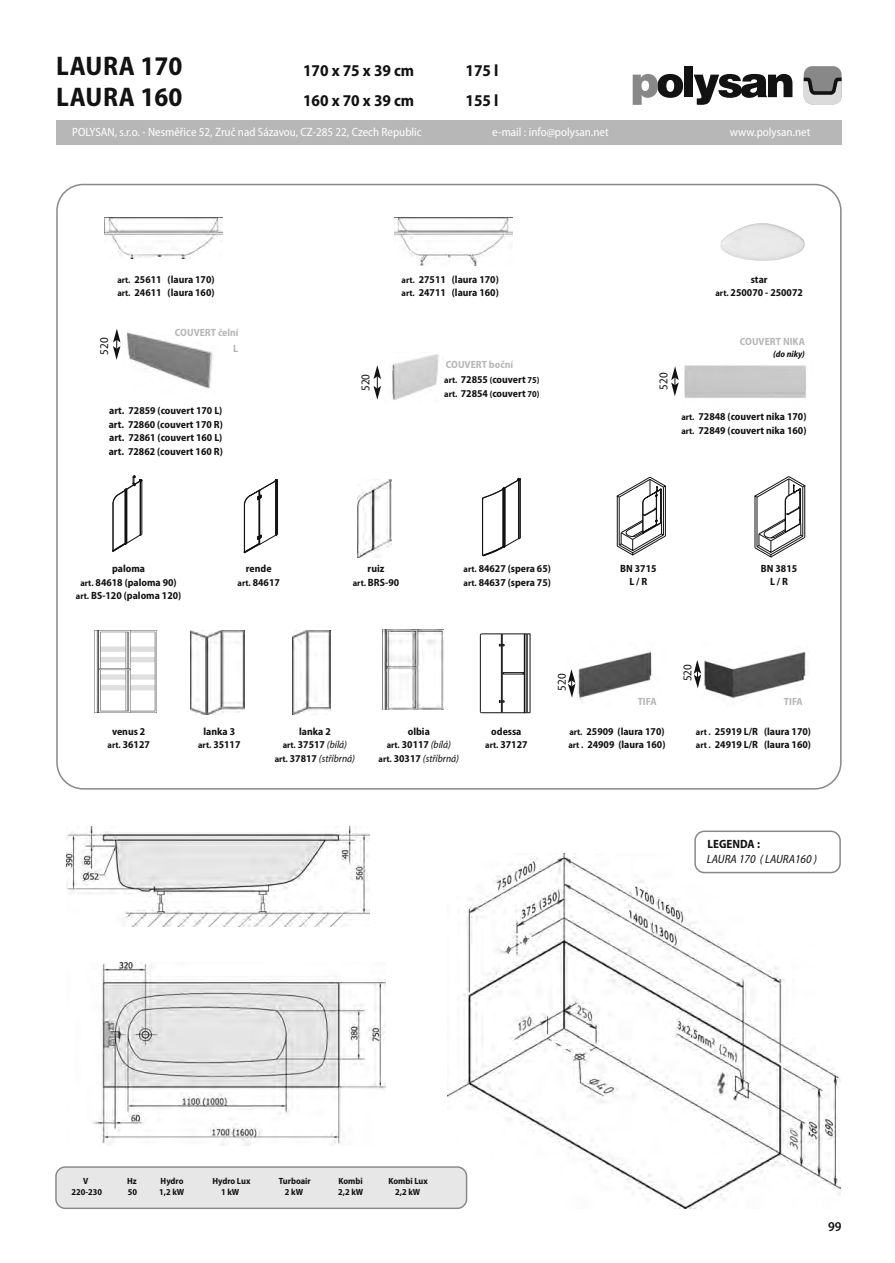
<style>
.page{position:relative;width:895px;height:1263px;background:#fff}
.page>*{position:absolute;margin:0;border:0;box-sizing:border-box;transform-origin:0 0}
.t1{font:700 semi-condensed 27px/31.3px "Myriad Pro";letter-spacing:.01em;color:#121212}
.t2{font:700 semi-condensed 16.5px "Myriad Pro";color:#121212}
.t3{font:600 semi-condensed 13.5px "Myriad Pro";color:#121212}
.t4{font:semi-condensed 12px "Myriad Pro";color:#fff}
.t5{font:italic semi-condensed 12px "Myriad Pro";color:#121212}
.t6{font:semi-condensed 12px "Myriad Pro";color:#121212}
.t7{font:700 semi-condensed 12px "Myriad Pro";color:#121212}
.t8{font:700 semi-condensed 10.5px/13.5px "Myriad Pro";color:#121212;text-align:center}
.t9{font:700 semi-condensed 10.5px/15.5px "Myriad Pro";color:#b7b7b7}
.t10{font:italic semi-condensed 10.5px/13.5px "Myriad Pro";color:#121212;text-align:center}
.t11{font:700 semi-condensed 9px "Myriad Pro";color:#121212}
.t12{font:italic 700 semi-condensed 9px "Myriad Pro";color:#121212}
.s1{font-size:9px}
.s2{font-size:9px;color:#121212}
.s3{color:#121212}
.s4{font-weight:400;font-style:italic}
.s5{font-weight:700;font-style:normal}
.s6{font-weight:700;font-style:normal;font-size:9px}
</style>
<div class="page">
<svg style="left:56px;top:184px;width:785px;height:605px"></svg>
<img style="left:66px;top:826px;width:303px;height:100px">
<img style="left:447px;top:853px;width:393px;height:355px">
<div style="left:684px;top:66px;width:9px;height:31px;background:#121212"></div>
<svg style="left:693px;top:74px;width:99px;height:31px"></svg>
<div style="left:803px;top:66px;width:38px;height:38px;background:#888;border-radius:8px"></div>
<svg style="left:803px;top:76px;width:38px;height:28px"></svg>
<svg style="left:632px;top:74px;width:51px;height:31px"></svg>
<div style="left:56px;top:121px;width:785px;height:24px;background:#b7b7b7"></div>
<img style="left:104px;top:217px;width:118px;height:41px">
<img style="left:394px;top:217px;width:118px;height:48px">
<img style="left:720px;top:223px;width:84px;height:38px">
<svg style="left:55px;top:1166px;width:412px;height:43px;background:#e0e0e0"></svg>
<svg style="left:694px;top:830px;width:146px;height:43px"></svg>
<img style="left:92px;top:963px;width:293px;height:182px">
<div style="left:97px;top:475px;width:60px;height:78px;background:#fff"></div>
<svg style="left:112px;top:475px;width:31px;height:77px"></svg>
<div style="left:237px;top:472px;width:49px;height:85px;background:#fff"></div>
<svg style="left:244px;top:479px;width:34px;height:74px"></svg>
<div style="left:602px;top:477px;width:78px;height:78px;background:#fff"></div>
<hr style="left:665px;top:486px;width:1px;height:50px;background:#121212">
<svg style="left:616px;top:477px;width:49px;height:78px"></svg>
<div style="left:739px;top:476px;width:81px;height:81px;background:#fff"></div>
<svg style="left:754px;top:476px;width:51px;height:81px"></svg>
<img style="left:568px;top:639px;width:98px;height:67px">
<img style="left:701px;top:639px;width:109px;height:67px">
<svg style="left:693px;top:660px;width:8px;height:28px"></svg>
<svg style="left:568px;top:669px;width:7px;height:28px"></svg>
<div style="left:84px;top:630px;width:83px;height:83px;background:#fff"></div>
<img style="left:94px;top:630px;width:63px;height:83px">
<div style="left:175px;top:630px;width:84px;height:84px;background:#fff"></div>
<img style="left:190px;top:630px;width:54px;height:84px">
<div style="left:292px;top:630px;width:54px;height:86px;background:#fff"></div>
<img style="left:292px;top:630px;width:39px;height:84px">
<div style="left:465px;top:632px;width:82px;height:83px;background:#fff"></div>
<svg style="left:479px;top:633px;width:51px;height:80px"></svg>
<div style="left:373px;top:629px;width:79px;height:80px;background:#fff"></div>
<img style="left:382px;top:629px;width:61px;height:80px">
<div style="left:477px;top:477px;width:48px;height:79px;background:#fff"></div>
<svg style="left:482px;top:478px;width:39px;height:78px"></svg>
<img style="left:358px;top:479px;width:33px;height:78px">
<img style="left:122px;top:328px;width:94px;height:72px">
<svg style="left:113px;top:328px;width:7px;height:32px"></svg>
<img style="left:682px;top:360px;width:131px;height:47px">
<svg style="left:671px;top:366px;width:7px;height:30px"></svg>
<img style="left:385px;top:353px;width:58px;height:49px">
<svg style="left:373px;top:365px;width:8px;height:35px"></svg>
<h1 class="t1" style="left:56px;top:52px;width:128px">LAURA 170<br>LAURA 160</h1>
<h2 class="t2" style="left:303px;top:64px;width:113px">170 x 75 x 39 cm</h2>
<h2 class="t2" style="left:465px;top:64px;width:34px">175 l</h2>
<h2 class="t2" style="left:303px;top:95px;width:113px">160 x 70 x 39 cm</h2>
<h2 class="t2" style="left:465px;top:95px;width:34px">155 l</h2>
<p class="t4" style="left:72px;top:124px;width:351px">POLYSAN, s.r.o. - Nesměřice 52, Zruč nad Sázavou, CZ-285 22, Czech Republic</p>
<p class="t4" style="left:492px;top:124px;width:118px">e-mail : info@polysan.net</p>
<p class="t4" style="left:729px;top:124px;width:82px">www.polysan.net</p>
<p class="t8" style="left:117px;top:273px;width:99px;text-align:left"><span class="s1">art.</span> 25611 (laura 170) <span class="s1">art.</span> 24611 (laura 160)</p>
<p class="t6" style="left:97px;top:355px;width:19px;rotate:-90deg">520</p>
<p class="t9" style="left:175px;top:326px;width:65px">COUVERT čelní</p>
<p class="t9" style="left:233px;top:341px;width:6px">L</p>
<p class="t8" style="left:109px;top:405px;width:116px;text-align:justify">art. 72859 (couvert 170 L) art. 72860 (couvert 170 R) art. 72861 (couvert 160 L) art. 72862 (couvert 160 R)</p>
<p class="t8" style="left:401px;top:273px;width:99px;text-align:left"><span class="s1">art.</span> 27511 (laura 170) <span class="s1">art.</span> 24711 (laura 160)</p>
<p class="t8" style="left:715px;top:273px;width:89px">star<br><span class="s1">art.</span> 250070 - 250072</p>
<p class="t9" style="left:444px;top:357px;width:97px">COUVERT boční<br><span class="s2">art.</span> <span class="s3">72855</span> <span class="s2">(</span><span class="s3">couvert</span> <span class="s2">75)</span></p>
<p class="t8" style="left:444px;top:387px;width:97px"><span class="s1">art.</span> 72854 <span class="s1">(</span>couvert <span class="s1">70)</span></p>
<p class="t6" style="left:358px;top:391px;width:19px;rotate:-90deg">520</p>
<p class="t6" style="left:656px;top:389px;width:19px;rotate:-90deg">520</p>
<p class="t9" style="left:739px;top:335px;width:67px">COUVERT NIKA</p>
<p class="t12" style="left:773px;top:350px;width:33px">(do niky)</p>
<p class="t8" style="left:681px;top:411px;width:127px;text-align:left"><span class="s1">art.</span> 72848 (couvert nika 170) <span class="s1">art.</span> 72849 (couvert nika 160)</p>
<p class="t8" style="left:76px;top:562px;width:107px">paloma<br><span class="s1">art.</span> 84618 (paloma 90) <span class="s1">art.</span> BS-120 (paloma 120)</p>
<p class="t8" style="left:237px;top:562px;width:44px">rende<br><span class="s1">art.</span> 84617</p>
<p class="t8" style="left:463px;top:562px;width:89px;text-align:left"><span class="s1">art.</span> 84627 (spera 65) <span class="s1">art.</span> 84637 (spera 75)</p>
<p class="t8" style="left:620px;top:563px;width:38px;line-height:12.6px">BN 3715<br>L / R</p>
<p class="t8" style="left:760px;top:563px;width:38px;line-height:12.6px">BN 3815<br>L / R</p>
<p class="t8" style="left:353px;top:562px;width:48px">ruiz<br><span class="s1">art.</span> BRS-90</p>
<p class="t8" style="left:108px;top:725px;width:44px">venus 2 <span class="s1">art.</span> 36127</p>
<p class="t8" style="left:198px;top:725px;width:44px">lanka 3 <span class="s1">art.</span> 35117</p>
<p class="t8" style="left:275px;top:725px;width:82px">lanka 2<br><span class="s1">art.</span> 37517 <span class="s4">(bílá)<br></span><span class="s1">art.</span> 37817 <span class="s4">(stříbrná)</span></p>
<p class="t8" style="left:485px;top:725px;width:44px">odessa <span class="s1">art.</span> 37127</p>
<p class="t10" style="left:378px;top:725px;width:82px"><span class="s5">olbia<br></span><span class="s6">art.</span> <span class="s5">30117</span> (bílá)<br><span class="s6">art.</span> <span class="s5">30317</span> (stříbrná)</p>
<p class="t6" style="left:554px;top:690px;width:19px;rotate:-90deg">520</p>
<p class="t6" style="left:680px;top:681px;width:19px;rotate:-90deg">520</p>
<p class="t9" style="left:637px;top:694px;width:20px">TIFA</p>
<p class="t9" style="left:784px;top:694px;width:20px">TIFA</p>
<p class="t8" style="left:568px;top:725px;width:98px;text-align:left"><span class="s1">art.</span> 25909 (laura 170) <span class="s1">art .</span> 24909 (laura 160)</p>
<p class="t8" style="left:696px;top:725px;width:117px;text-align:left"><span class="s1">art .</span> 25919 L/R (laura 170) <span class="s1">art .</span> 24919 L/R (laura 160)</p>
<p class="t7" style="left:707px;top:839px;width:54px">LEGENDA :</p>
<p class="t5" style="left:707px;top:854px;width:112px">LAURA 170 ( LAURA160 )</p>
<p class="t11" style="left:83px;top:1177px;width:7px">V</p>
<p class="t11" style="left:127px;top:1177px;width:11px">Hz</p>
<p class="t11" style="left:161px;top:1177px;width:24px">Hydro</p>
<p class="t11" style="left:212px;top:1177px;width:39px">Hydro Lux</p>
<p class="t11" style="left:279px;top:1177px;width:33px">Turboair</p>
<p class="t11" style="left:338px;top:1177px;width:26px">Kombi</p>
<p class="t11" style="left:388px;top:1177px;width:41px">Kombi Lux</p>
<p class="t11" style="left:72px;top:1188px;width:32px">220-230</p>
<p class="t11" style="left:128px;top:1188px;width:11px">50</p>
<p class="t11" style="left:159px;top:1188px;width:27px">1,2 kW</p>
<p class="t11" style="left:221px;top:1188px;width:20px">1 kW</p>
<p class="t11" style="left:285px;top:1188px;width:20px">2 kW</p>
<p class="t11" style="left:338px;top:1188px;width:27px">2,2 kW</p>
<p class="t11" style="left:395px;top:1188px;width:27px">2,2 kW</p>
<p class="t3" style="left:828px;top:1218px;width:15px">99</p>
</div>
